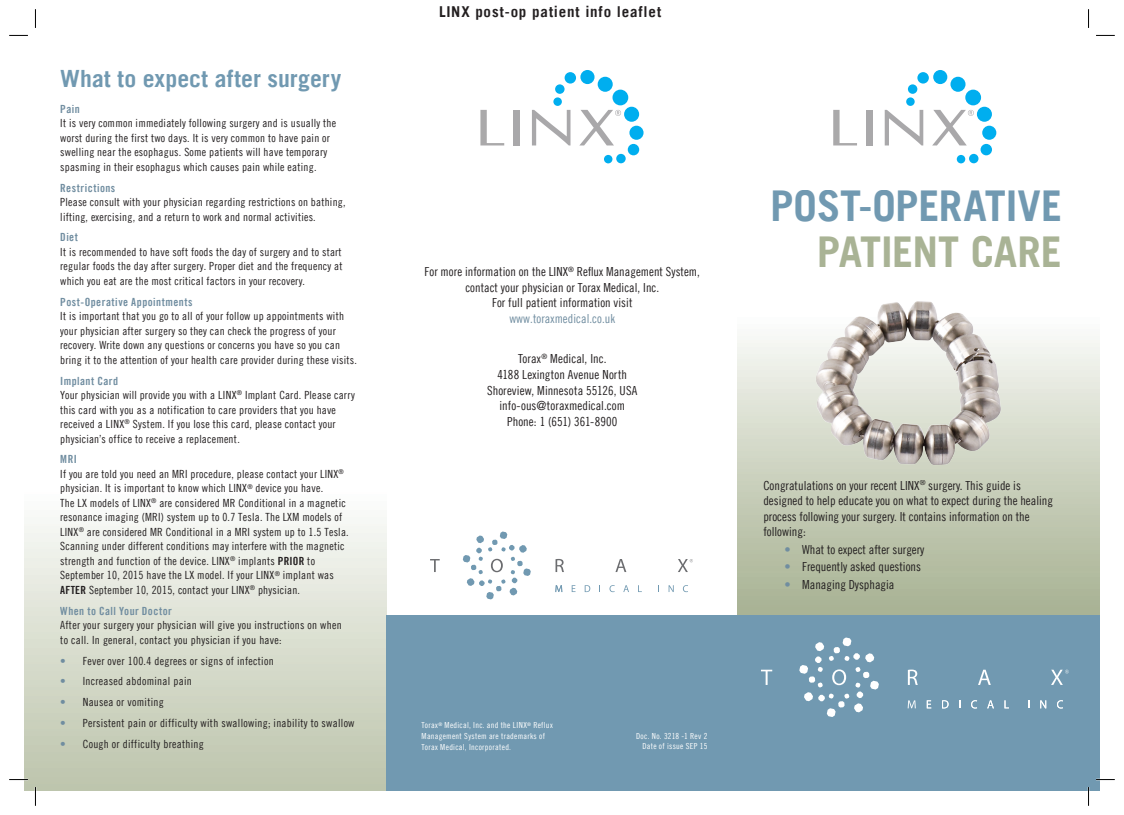
<style>
.page{position:relative;width:1124px;height:815px;background:#fff}
.page>*{position:absolute;margin:0;border:0;box-sizing:border-box;transform-origin:0 0}
.t1{font:700 42.5px "Trade Gothic LT";color:#7199b1}
.t2{font:700 42.5px "Trade Gothic LT";letter-spacing:-.01em;color:#a9b395}
.t3{font:700 23.75px "Trade Gothic LT";letter-spacing:.005em;color:#7199b1}
.t4{font:700 15px "Trade Gothic LT";letter-spacing:.06em;color:#231f20}
.t5{font:12.5px/15.6px "Trade Gothic LT Cond Eighteen";color:#231f20;text-align:center}
.t6{font:11.25px/14.5px "Trade Gothic LT Cond Eighteen";letter-spacing:.02em;color:#231f20}
.t7{font:11.25px "Trade Gothic LT Bold Cond Twenty";letter-spacing:.04em;color:#708da0}
.t8{font:8.38px/10.6px "Trade Gothic LT Cond Eighteen";letter-spacing:.04em;color:#fff}
.s1{font-family:"Trade Gothic LT Bold Cond Twenty"}
.s2{color:#708da0}
</style>
<div class="page">
<div style="left:737px;top:216px;width:362px;height:401px;background:linear-gradient(to bottom,#fff,#a9b394)"></div>
<div style="left:24px;top:390px;width:362px;height:401px;background:linear-gradient(to bottom,#fff,#bec6ae)"></div>
<div style="left:386px;top:615px;width:713px;height:176px;background:#7199b1"></div>
<img style="left:808px;top:293px;width:198px;height:174px">
<svg style="left:761px;top:670px;width:11px;height:15px"></svg>
<svg style="left:907px;top:670px;width:10px;height:15px"></svg>
<svg style="left:978px;top:670px;width:12px;height:15px"></svg>
<svg style="left:907px;top:700px;width:8px;height:8px"></svg>
<svg style="left:926px;top:700px;width:5px;height:8px"></svg>
<svg style="left:942px;top:700px;width:6px;height:8px"></svg>
<svg style="left:971px;top:700px;width:5px;height:8px"></svg>
<svg style="left:987px;top:700px;width:6px;height:8px"></svg>
<svg style="left:1004px;top:700px;width:4px;height:8px"></svg>
<svg style="left:1040px;top:700px;width:6px;height:8px"></svg>
<svg style="left:1057px;top:700px;width:5px;height:8px"></svg>
<svg style="left:799px;top:637px;width:79px;height:80px"></svg>
<svg style="left:1051px;top:670px;width:17px;height:15px"></svg>
<svg style="left:430px;top:559px;width:9px;height:13px"></svg>
<svg style="left:555px;top:559px;width:9px;height:13px"></svg>
<svg style="left:615px;top:559px;width:11px;height:13px"></svg>
<svg style="left:555px;top:585px;width:7px;height:7px"></svg>
<svg style="left:571px;top:585px;width:4px;height:7px"></svg>
<svg style="left:584px;top:585px;width:6px;height:7px"></svg>
<svg style="left:609px;top:585px;width:5px;height:7px"></svg>
<svg style="left:623px;top:585px;width:6px;height:7px"></svg>
<svg style="left:668px;top:585px;width:5px;height:7px"></svg>
<svg style="left:682px;top:585px;width:6px;height:7px"></svg>
<svg style="left:463px;top:531px;width:67px;height:68px"></svg>
<svg style="left:678px;top:559px;width:15px;height:13px"></svg>
<svg style="left:480px;top:110px;width:24px;height:35px"></svg>
<svg style="left:532px;top:110px;width:38px;height:35px"></svg>
<div style="left:513px;top:110px;width:6px;height:35px;background:#a9a8aa"></div>
<svg style="left:580px;top:110px;width:41px;height:35px"></svg>
<div style="left:553px;top:97px;width:8px;height:9px;background:#00aeef;border-radius:50%"></div>
<div style="left:604px;top:155px;width:8px;height:8px;background:#00aeef;border-radius:50%"></div>
<div style="left:555px;top:84px;width:9px;height:10px;background:#00aeef;border-radius:50%"></div>
<div style="left:616px;top:154px;width:9px;height:9px;background:#00aeef;border-radius:50%"></div>
<div style="left:564px;top:72px;width:12px;height:12px;background:#00aeef;border-radius:50%"></div>
<div style="left:627px;top:144px;width:12px;height:11px;background:#00aeef;border-radius:50%"></div>
<div style="left:580px;top:70px;width:14px;height:14px;background:#00aeef;border-radius:50%"></div>
<div style="left:629px;top:126px;width:14px;height:14px;background:#00aeef;border-radius:50%"></div>
<div style="left:597px;top:77px;width:15px;height:15px;background:#00aeef;border-radius:50%"></div>
<div style="left:624px;top:107px;width:15px;height:15px;background:#00aeef;border-radius:50%"></div>
<div style="left:612px;top:90px;width:16px;height:15px;background:#00aeef;border-radius:50%"></div>
<svg style="left:833px;top:110px;width:23px;height:35px"></svg>
<svg style="left:884px;top:110px;width:39px;height:35px"></svg>
<div style="left:866px;top:110px;width:6px;height:35px;background:#a9a8aa"></div>
<svg style="left:932px;top:110px;width:41px;height:35px"></svg>
<div style="left:906px;top:97px;width:8px;height:9px;background:#00aeef;border-radius:50%"></div>
<div style="left:956px;top:155px;width:9px;height:8px;background:#00aeef;border-radius:50%"></div>
<svg style="left:907px;top:84px;width:10px;height:10px"></svg>
<svg style="left:968px;top:154px;width:10px;height:9px"></svg>
<div style="left:917px;top:72px;width:11px;height:12px;background:#00aeef;border-radius:50%"></div>
<div style="left:980px;top:144px;width:11px;height:11px;background:#00aeef;border-radius:50%"></div>
<div style="left:933px;top:70px;width:14px;height:14px;background:#00aeef;border-radius:50%"></div>
<div style="left:982px;top:126px;width:14px;height:14px;background:#00aeef;border-radius:50%"></div>
<div style="left:950px;top:77px;width:15px;height:15px;background:#00aeef;border-radius:50%"></div>
<div style="left:976px;top:107px;width:15px;height:15px;background:#00aeef;border-radius:50%"></div>
<div style="left:965px;top:90px;width:15px;height:15px;background:#00aeef;border-radius:50%"></div>
<svg style="left:9px;top:35px;width:19px;height:1px"></svg>
<svg style="left:1096px;top:35px;width:18px;height:1px"></svg>
<svg style="left:9px;top:779px;width:19px;height:1px"></svg>
<svg style="left:1096px;top:779px;width:18px;height:1px"></svg>
<svg style="left:35px;top:9px;width:1px;height:19px"></svg>
<svg style="left:35px;top:787px;width:1px;height:19px"></svg>
<svg style="left:1088px;top:9px;width:1px;height:19px"></svg>
<svg style="left:1087px;top:787px;width:2px;height:19px"></svg>
<h2 class="t3" style="left:60px;top:64px;width:282px">What to expect after surgery</h2>
<p class="t7" style="left:60px;top:102px;width:21px">Pain</p>
<p class="t6" style="left:60px;top:116px;width:277px">It is very common immediately following surgery and is usually the worst during the first two days. It is very common to have pain or swelling near the esophagus. Some patients will have temporary spasming in their esophagus which causes pain while eating.</p>
<p class="t7" style="left:60px;top:181px;width:57px">Restrictions</p>
<p class="t6" style="left:60px;top:195px;width:287px">Please consult with your physician regarding restrictions on bathing, lifting, exercising, and a return to work and normal activities.</p>
<p class="t7" style="left:60px;top:231px;width:19px">Diet</p>
<p class="t6" style="left:60px;top:245px;width:284px;text-align:justify">It is recommended to have soft foods the day of surgery and to start regular foods the day after surgery. Proper diet and the frequency at which you eat are the most critical factors in your recovery.</p>
<p class="t7" style="left:60px;top:295px;width:134px">Post-Operative Appointments</p>
<p class="t6" style="left:60px;top:309px;width:298px">It is important that you go to all of your follow up appointments with your physician after surgery so they can check the progress of your recovery. Write down any questions or concerns you have so you can bring it to the attention of your health care provider during these visits.</p>
<p class="t7" style="left:60px;top:374px;width:59px">Implant Card</p>
<p class="t6" style="left:60px;top:388px;width:296px">Your physician will provide you with a LINX<sup>®</sup> Implant Card. Please carry this card with you as a notification to care providers that you have received a LINX<sup>®</sup> System. If you lose this card, please contact your physician’s office to receive a replacement.</p>
<p class="t7" style="left:60px;top:453px;width:18px">MRI</p>
<p class="t6" style="left:60px;top:466px;width:290px">If you are told you need an MRI procedure, please contact your LINX<sup>® </sup>physician. It is important to know which LINX<sup>®</sup> device you have.<br>The LX models of LINX<sup>®</sup> are considered MR Conditional in a magnetic resonance imaging (MRI) system up to 0.7 Tesla. The LXM models of LINX<sup>®</sup> are considered MR Conditional in a MRI system up to 1.5 Tesla.<br>Scanning under different conditions may interfere with the magnetic strength and function of the device. LINX<sup>®</sup> implants <span class="s1">PRIOR</span> to September 10, 2015 have the LX model. If your LINX<sup>®</sup> implant was <span class="s1">AFTER</span> September 10, 2015, contact your LINX<sup>®</sup> physician.</p>
<p class="t7" style="left:60px;top:604px;width:113px">When to Call Your Doctor</p>
<p class="t6" style="left:60px;top:618px;width:283px">After your surgery your physician will give you instructions on when to call. In general, contact you physician if you have:</p>
<p class="t6" style="left:60px;top:653px;width:215px"><span class="s2">•</span> Fever over 100.4 degrees or signs of infection</p>
<p class="t6" style="left:60px;top:674px;width:133px"><span class="s2">•</span> Increased abdominal pain</p>
<p class="t6" style="left:60px;top:695px;width:105px"><span class="s2">•</span> Nausea or vomiting</p>
<p class="t6" style="left:60px;top:715px;width:296px"><span class="s2">•</span> Persistent pain or difficulty with swallowing; inability to swallow</p>
<p class="t6" style="left:60px;top:736px;width:145px"><span class="s2">•</span> Cough or difficulty breathing</p>
<p class="t4" style="left:439px;top:3px;width:223px">LINX post-op patient info leaflet</p>
<p class="t5" style="left:424px;top:264px;width:277px">For more information on the LINX<sup>®</sup> Reflux Management System, contact your physician or Torax Medical, Inc.<br>For full patient information visit<br><span class="s2">www.toraxmedical.co.uk</span></p>
<p class="t5" style="left:487px;top:351px;width:152px">Torax<sup>®</sup> Medical, Inc.<br>4188 Lexington Avenue North<br>Shoreview, Minnesota 55126, USA info-ous@toraxmedical.com<br>Phone: 1 (651) 361-8900</p>
<p class="t8" style="left:421px;top:720px;width:133px">Torax<sup>®</sup> Medical, Inc. and the LINX<sup>®</sup> Reflux<br>Management System are trademarks of<br>Torax Medical, Incorporated.</p>
<p class="t8" style="left:636px;top:730px;width:73px;text-align:right">Doc. No. 3218 -1 Rev 2<br>Date of issue SEP 15</p>
<h1 class="t1" style="left:770px;top:180px;width:293px">POST-OPERATIVE</h1>
<h1 class="t2" style="left:816px;top:225px;width:246px">PATIENT CARE</h1>
<p class="t5" style="left:763px;top:477px;width:291px;text-align:left">Congratulations on your recent LINX<sup>®</sup> surgery. This guide is designed to help educate you on what to expect during the healing process following your surgery. It contains information on the following:</p>
<p class="t5" style="left:784px;top:542px;width:141px"><span class="s2">•</span> What to expect after surgery</p>
<p class="t5" style="left:784px;top:559px;width:138px"><span class="s2">•</span> Frequently asked questions</p>
<p class="t5" style="left:784px;top:577px;width:111px"><span class="s2">•</span> Managing Dysphagia</p>
</div>
